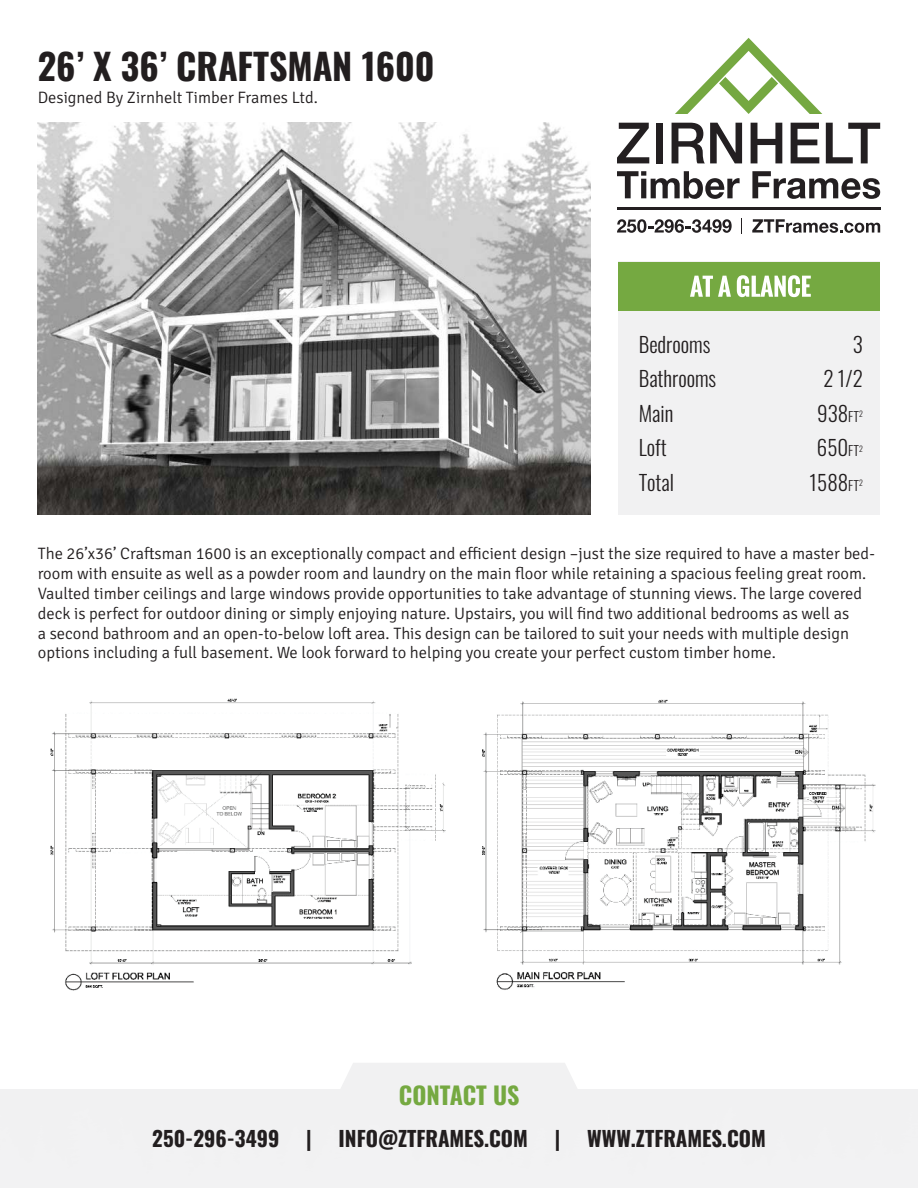
<style>
.page{position:relative;width:918px;height:1188px;background:#fff}
.page>*{position:absolute;margin:0;border:0;box-sizing:border-box;transform-origin:0 0}
.t1{font:700 36px "Oswald";color:#221e1f}
.t2{font:700 24px "Oswald";color:#75a941}
.t3{font:300 21px/34.5px "Oswald";color:#221e1f}
.t4{font:700 21px "Oswald";color:#221e1f}
.t5{font:300 16.5px/19.8px "Signika";color:#221e1f}
.s1{font-size:13.5px}
</style>
<div class="page">
<div style="left:618px;top:261px;width:262px;height:253px;background:#f1f1f2"></div>
<svg style="left:675px;top:38px;width:147px;height:76px"></svg>
<svg style="left:617px;top:123px;width:32px;height:40px"></svg>
<div style="left:656px;top:123px;width:7px;height:40px;background:#231f21"></div>
<svg style="left:672px;top:123px;width:70px;height:40px"></svg>
<svg style="left:751px;top:123px;width:31px;height:40px"></svg>
<svg style="left:791px;top:123px;width:28px;height:40px"></svg>
<svg style="left:826px;top:123px;width:54px;height:40px"></svg>
<svg style="left:617px;top:171px;width:123px;height:28px"></svg>
<svg style="left:752px;top:171px;width:128px;height:28px"></svg>
<hr style="left:617px;top:207px;width:263px;height:2px;background:#231f21">
<svg style="left:752px;top:219px;width:128px;height:14px"></svg>
<svg style="left:617px;top:219px;width:115px;height:14px"></svg>
<svg style="left:741px;top:218px;width:1px;height:16px"></svg>
<div style="left:618px;top:262px;width:261px;height:49px;background:#75a941"></div>
<svg style="left:690px;top:275px;width:121px;height:22px"></svg>
<img style="left:38px;top:122px;width:552px;height:392px">
<img style="left:50px;top:698px;width:396px;height:293px">
<img style="left:482px;top:699px;width:394px;height:291px">
<div style="left:425px;top:967px;width:34px;height:36px;background:#fff"></div>
<div style="left:858px;top:967px;width:28px;height:36px;background:#fff"></div>
<div style="left:0;top:1089px;width:918px;height:99px;background:#f1f1f2"></div>
<div style="left:341px;top:1063px;width:236px;height:26px;background:#f1f1f2"></div>
<h1 class="t1" style="left:38px;top:51px;width:398px">26’ X 36’ CRAFTSMAN 1600</h1>
<p class="t5" style="left:38px;top:87px;width:282px">Designed By Zirnhelt Timber Frames Ltd.</p>
<p class="t3" style="left:639px;top:328px;width:79px">Bedrooms<br>Bathrooms<br>Main<br>Loft<br>Total</p>
<p class="t3" style="left:810px;top:328px;width:55px;text-align:right">3<br>2 1/2<br>938<span class="s1">FT</span><sup>2<br></sup>650<span class="s1">FT</span><sup>2<br></sup>1588<span class="s1">FT</span><sup>2</sup></p>
<p class="t5" style="left:38px;top:543px;width:839px">The 26’x36’ Craftsman 1600 is an exceptionally compact and efficient design –just the size required to have a master bed&shy;room with ensuite as well as a powder room and laundry on the main floor while retaining a spacious feeling great room.<br>Vaulted timber ceilings and large windows provide opportunities to take advantage of stunning views. The large covered deck is perfect for outdoor dining or simply enjoying nature. Upstairs, you will find two additional bedrooms as well as<br>a second bathroom and an open-to-below loft area. This design can be tailored to suit your needs with multiple design options including a full basement. We look forward to helping you create your perfect custom timber home.</p>
<h2 class="t2" style="left:399px;top:1086px;width:122px">CONTACT US</h2>
<p class="t4" style="left:152px;top:1130px;width:129px">250-296-3499</p>
<p class="t4" style="left:306px;top:1130px;width:7px">|</p>
<p class="t4" style="left:339px;top:1130px;width:191px">INFO@ZTFRAMES.COM</p>
<p class="t4" style="left:555px;top:1130px;width:7px">|</p>
<p class="t4" style="left:587px;top:1130px;width:180px">WWW.ZTFRAMES.COM</p>
</div>
